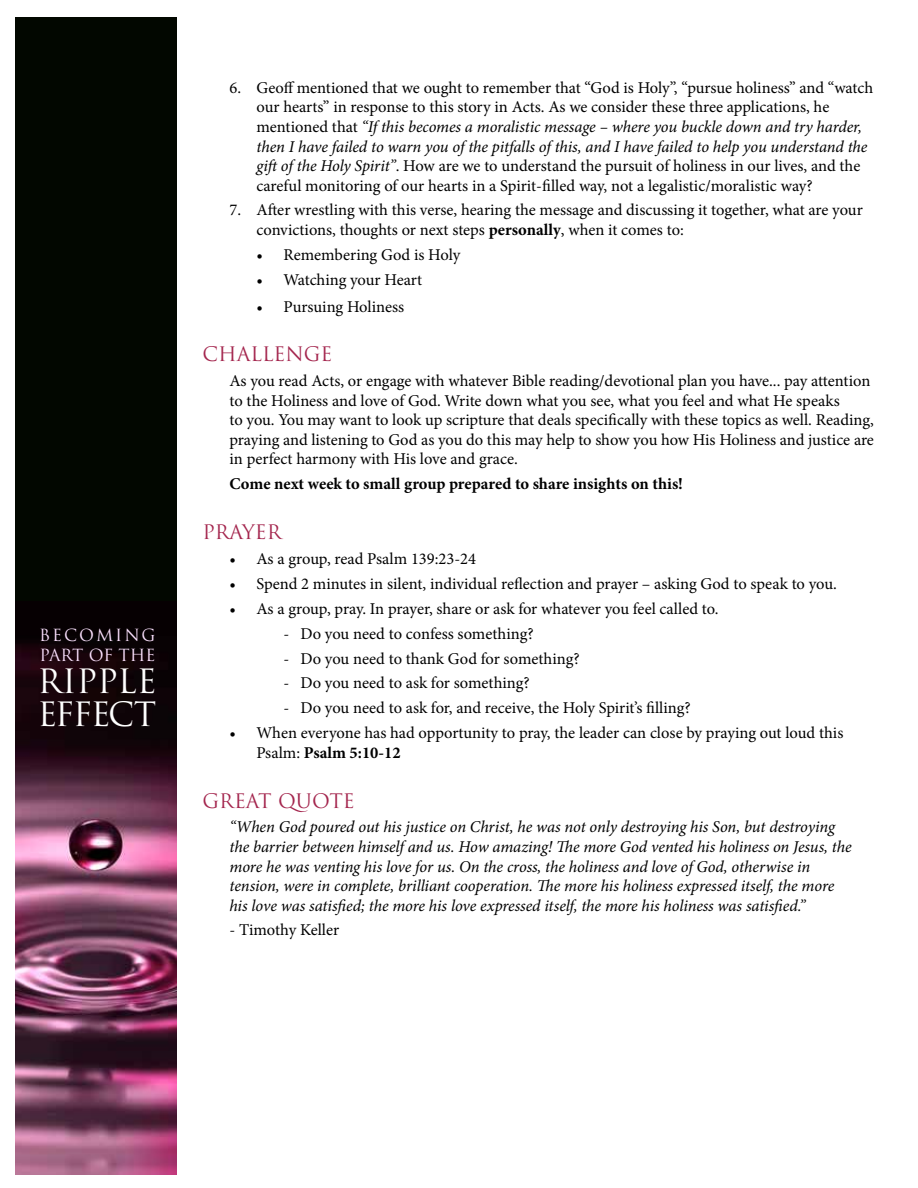
<style>
.page{position:relative;width:918px;height:1188px;background:#fff}
.page>*{position:absolute;margin:0;border:0;box-sizing:border-box;transform-origin:0 0}
.t1{font:32.7px/32.7px "Trajan Pro";letter-spacing:-.02em;color:#fff}
.t2{font:19.5px "Trajan Pro";color:#a4264e}
.t3{font:16.5px/19.5px "Minion Pro";letter-spacing:-.005em;color:#000}
.t4{font:italic 16.5px/19.5px "Minion Pro";letter-spacing:-.01em;color:#000}
.t5{font:700 16.5px "Minion Pro";color:#000}
.t6{font:16.35px/19.6px "Trajan Pro";letter-spacing:.11em;color:#fbe1fe}
.s1{font-style:italic}
.s2{font-weight:700}
</style>
<div class="page">
<div style="left:15px;top:17px;width:162px;height:588px;background:#020700"></div>
<img style="left:15px;top:605px;width:162px;height:569px">
<p class="t6" style="left:39px;top:625px;width:118px">BECOMING<br>PART OF THE</p>
<h1 class="t1" style="left:38px;top:665px;width:121px">RIPPLE<br>EFFECT</h1>
<p class="t3" style="left:256px;top:78px;width:618px;text-indent:-27px">6. Geoff mentioned that we ought to remember that “God is Holy”, “pursue holiness” and “watch our hearts” in response to this story in Acts. As we consider these three applications, he mentioned that <span class="s1">“If this becomes a moralistic message – where you buckle down and try harder, then I have failed to warn you of the pitfalls of this, and I have failed to help you understand the gift of the Holy Spirit”</span>. How are we to understand the pursuit of holiness in our lives, and the careful monitoring of our hearts in a Spirit-filled way, not a legalistic/moralistic way?</p>
<p class="t3" style="left:256px;top:200px;width:608px;text-indent:-27px">7. After wrestling with this verse, hearing the message and discussing it together, what are your convictions, thoughts or next steps <span class="s2">personally</span>, when it comes to:</p>
<p class="t3" style="left:256px;top:245px;width:205px">• Remembering God is Holy</p>
<p class="t3" style="left:256px;top:270px;width:167px">• Watching your Heart</p>
<p class="t3" style="left:256px;top:297px;width:149px">• Pursuing Holiness</p>
<p class="t2" style="left:202px;top:342px;width:131px">CHALLENGE</p>
<p class="t3" style="left:229px;top:371px;width:646px">As you read Acts, or engage with whatever Bible reading/devotional plan you have... pay attention to the Holiness and love of God. Write down what you see, what you feel and what He speaks<br>to you. You may want to look up scripture that deals specifically with these topics as well. Reading, praying and listening to God as you do this may help to show you how His Holiness and justice are in perfect harmony with His love and grace.</p>
<p class="t5" style="left:229px;top:472px;width:455px">Come next week to small group prepared to share insights on this!</p>
<p class="t2" style="left:202px;top:520px;width:81px">PRAYER</p>
<p class="t3" style="left:229px;top:549px;width:248px">• As a group, read Psalm 139:23-24</p>
<p class="t3" style="left:229px;top:574px;width:609px">• Spend 2 minutes in silent, individual reflection and prayer – asking God to speak to you.</p>
<p class="t3" style="left:229px;top:599px;width:491px">• As a group, pray. In prayer, share or ask for whatever you feel called to.</p>
<p class="t3" style="left:283px;top:624px;width:252px">- Do you need to confess something?</p>
<p class="t3" style="left:283px;top:649px;width:298px">- Do you need to thank God for something?</p>
<p class="t3" style="left:283px;top:674px;width:248px">- Do you need to ask for something?</p>
<p class="t3" style="left:283px;top:698px;width:409px">- Do you need to ask for, and receive, the Holy Spirit’s filling?</p>
<p class="t3" style="left:256px;top:723px;width:588px;text-indent:-27px">• When everyone has had opportunity to pray, the leader can close by praying out loud this<br>Psalm: <span class="s2">Psalm 5:10-12</span></p>
<p class="t2" style="left:202px;top:788px;width:154px">GREAT QUOTE</p>
<p class="t4" style="left:229px;top:817px;width:624px">“When God poured out his justice on Christ, he was not only destroying his Son, but destroying the barrier between himself and us. How amazing! The more God vented his holiness on Jesus, the more he was venting his love for us. On the cross, the holiness and love of God, otherwise in tension, were in complete, brilliant cooperation. The more his holiness expressed itself, the more his love was satisfied; the more his love expressed itself, the more his holiness was satisfied.”</p>
<p class="t3" style="left:229px;top:920px;width:111px">- Timothy Keller</p>
</div>
